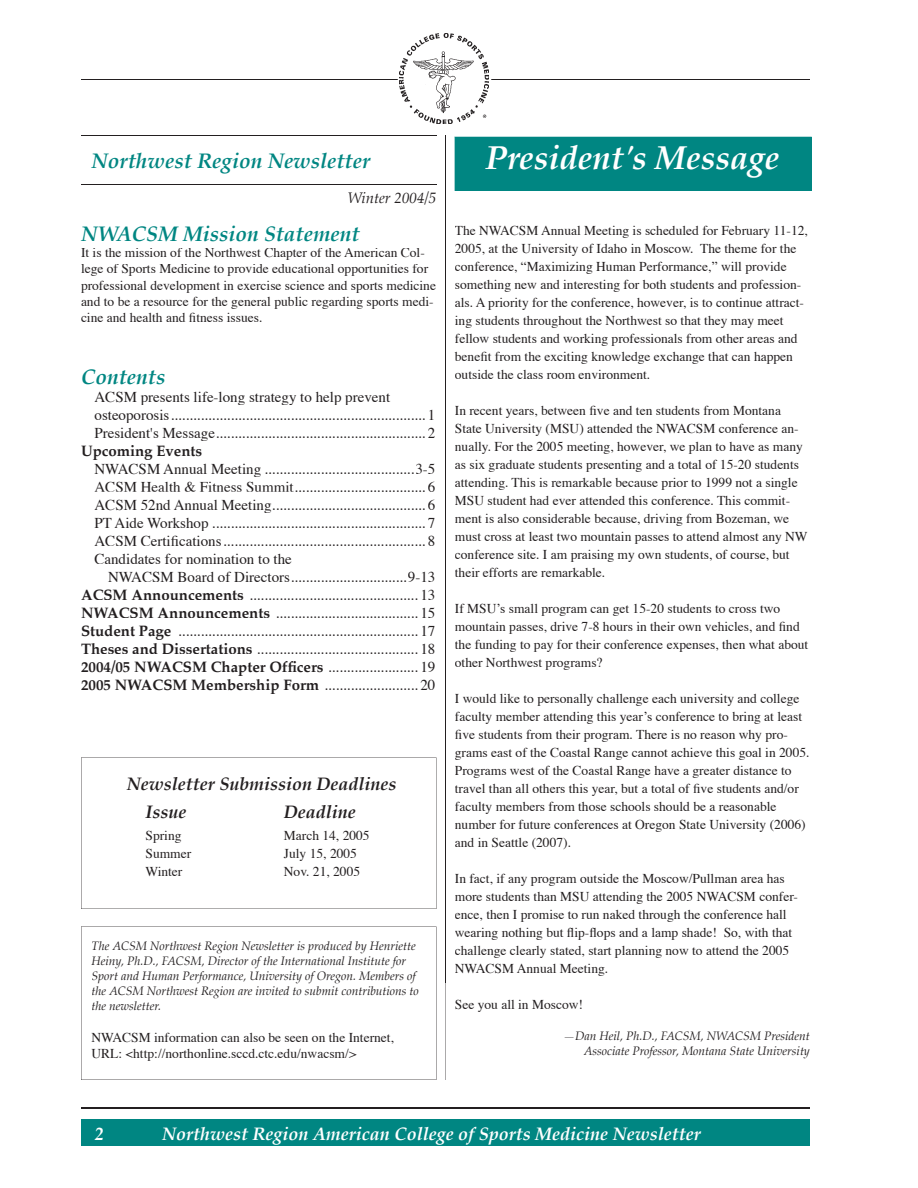
<style>
.page{position:relative;width:918px;height:1188px;background:#fff}
.page>*{position:absolute;margin:0;border:0;box-sizing:border-box;transform-origin:0 0}
.t1{font:italic 700 33px "Palatino";color:#fff}
.t2{font:italic 700 21px "Palatino";color:#008682}
.t3{font:italic 700 18px "Palatino";color:#fff}
.t4{font:italic 700 18px/28px "Palatino";color:#231f20}
.t5{font:15px/18px "Times";color:#231f20;text-align:justify}
.t6{font:700 15px "Palatino";color:#231f20}
.t7{font:italic 15px "Palatino";color:#231f20}
.t8{font:13.5px/18px "Times";color:#231f20}
.t9{font:italic 12px/15px "Palatino";color:#231f20}
.s1{font-family:"Palatino";font-weight:700}
.s2{font-family:"Times";font-weight:400}
</style>
<div class="page">
<hr style="left:81px;top:1107px;width:729px;height:1px;background:#231f20">
<div style="left:81px;top:1119px;width:729px;height:27px;background:#008682"></div>
<hr style="left:81px;top:79px;width:729px;height:1px;background:#231f20">
<div style="left:398px;top:36px;width:93px;height:94px;background:#fff;border-radius:50%"></div>
<img style="left:399px;top:34px;width:90px;height:90px">
<svg style="left:81px;top:926px;width:355px;height:154px"></svg>
<div style="left:454px;top:137px;width:358px;height:54px;background:#008682"></div>
<hr style="left:81px;top:135px;width:355px;height:1px;background:#231f20">
<hr style="left:81px;top:184px;width:355px;height:1px;background:#231f20">
<svg style="left:445px;top:982px;width:1px;height:98px"></svg>
<hr style="left:445px;top:135px;width:1px;height:847px;background:#231f20">
<svg style="left:81px;top:757px;width:355px;height:152px"></svg>
<h2 class="t2" style="left:92px;top:148px;width:280px">Northwest Region Newsletter</h2>
<p class="t7" style="left:348px;top:189px;width:90px">Winter 2004/5</p>
<h2 class="t2" style="left:81px;top:221px;width:280px">NWACSM Mission Statement</h2>
<p class="t8" style="left:81px;top:245px;width:357px;line-height:16.2px">It is the mission of the Northwest Chapter of the American Col&shy;lege of Sports Medicine to provide educational opportunities for professional development in exercise science and sports medicine and to be a resource for the general public regarding sports medi&shy;cine and health and fitness issues.</p>
<h2 class="t2" style="left:81px;top:364px;width:86px">Contents</h2>
<p class="t5" style="left:94px;top:388px;width:342px;text-align:left">ACSM presents life-long strategy to help prevent osteoporosis ....................................................................1<br>President's Message ........................................................2</p>
<p class="t6" style="left:81px;top:441px;width:123px">Upcoming Events</p>
<p class="t5" style="left:94px;top:460px;width:342px">NWACSM Annual Meeting ........................................3-5<br>ACSM Health &amp; Fitness Summit ................................... 6<br>ACSM 52nd Annual Meeting .........................................6<br>PT Aide Workshop .........................................................7<br>ACSM Certifications ...................................................... 8<br>Candidates for nomination to the</p>
<p class="t5" style="left:81px;top:568px;width:356px;text-indent:27px">NWACSM Board of Directors ...............................9-13<br><span class="s1">ACSM Announcements</span> ............................................. 13<br><span class="s1">NWACSM Announcements</span> ......................................15<br><span class="s1">Student Page</span> ................................................................17<br><span class="s1">Theses and Dissertations</span> ........................................... 18</p>
<p class="t6" style="left:81px;top:657px;width:356px">2004/05 NWACSM Chapter Officers <span class="s2">........................ 19</span></p>
<p class="t5" style="left:81px;top:676px;width:356px"><span class="s1">2005 NWACSM Membership Form</span> .........................20</p>
<h3 class="t4" style="left:146px;top:772px;width:253px;text-indent:-19px">Newsletter Submission Deadlines<br>Issue</h3>
<h3 class="t4" style="left:284px;top:800px;width:73px">Deadline</h3>
<p class="t8" style="left:146px;top:827px;width:38px">Spring</p>
<p class="t8" style="left:284px;top:827px;width:87px">March 14, 2005</p>
<p class="t8" style="left:146px;top:845px;width:47px">Summer</p>
<p class="t8" style="left:284px;top:845px;width:75px">July 15, 2005</p>
<p class="t8" style="left:146px;top:863px;width:38px">Winter</p>
<p class="t8" style="left:284px;top:863px;width:78px">Nov. 21, 2005</p>
<p class="t9" style="left:92px;top:940px;width:329px">The ACSM Northwest Region Newsletter is produced by Henriette Heiny, Ph.D., FACSM, Director of the International Institute for Sport and Human Performance, University of Oregon. Members of the ACSM Northwest Region are invited to submit contributions to the newsletter.</p>
<p class="t8" style="left:92px;top:1030px;width:304px;line-height:16.2px">NWACSM information can also be seen on the Internet,<br>URL: &lt;http://northonline.sccd.ctc.edu/nwacsm/&gt;</p>
<h1 class="t1" style="left:485px;top:138px;width:296px">President's Message</h1>
<p class="t8" style="left:455px;top:222px;width:355px">The NWACSM Annual Meeting is scheduled for February 11-12, 2005, at the University of Idaho in Moscow. The theme for the conference, “Maximizing Human Performance,” will provide something new and interesting for both students and profession&shy;als. A priority for the conference, however, is to continue attract&shy;ing students throughout the Northwest so that they may meet fellow students and working professionals from other areas and benefit from the exciting knowledge exchange that can happen outside the class room environment.</p>
<p class="t8" style="left:455px;top:402px;width:354px">In recent years, between five and ten students from Montana State University (MSU) attended the NWACSM conference an&shy;nually. For the 2005 meeting, however, we plan to have as many as six graduate students presenting and a total of 15-20 students attending. This is remarkable because prior to 1999 not a single MSU student had ever attended this conference. This commit&shy;ment is also considerable because, driving from Bozeman, we must cross at least two mountain passes to attend almost any NW conference site. I am praising my own students, of course, but their efforts are remarkable.</p>
<p class="t8" style="left:455px;top:600px;width:355px">If MSUʼs small program can get 15-20 students to cross two mountain passes, drive 7-8 hours in their own vehicles, and find the funding to pay for their conference expenses, then what about other Northwest programs?</p>
<p class="t8" style="left:455px;top:690px;width:356px">I would like to personally challenge each university and college faculty member attending this yearʼs conference to bring at least five students from their program. There is no reason why pro&shy;grams east of the Coastal Range cannot achieve this goal in 2005.<br>Programs west of the Coastal Range have a greater distance to travel than all others this year, but a total of five students and/or faculty members from those schools should be a reasonable number for future conferences at Oregon State University (2006) and in Seattle (2007).</p>
<p class="t8" style="left:455px;top:870px;width:345px">In fact, if any program outside the Moscow/Pullman area has more students than MSU attending the 2005 NWACSM confer&shy;ence, then I promise to run naked through the conference hall wearing nothing but flip-flops and a lamp shade! So, with that challenge clearly stated, start planning now to attend the 2005<br>NWACSM Annual Meeting.</p>
<p class="t8" style="left:455px;top:996px;width:130px">See you all in Moscow!</p>
<p class="t9" style="left:563px;top:1030px;width:248px;text-align:right">—Dan Heil, Ph.D., FACSM, NWACSM President<br>Associate Professor, Montana State University</p>
<h3 class="t3" style="left:95px;top:1123px;width:10px">2</h3>
<h3 class="t3" style="left:162px;top:1123px;width:540px">Northwest Region American College of Sports Medicine Newsletter</h3>
</div>
